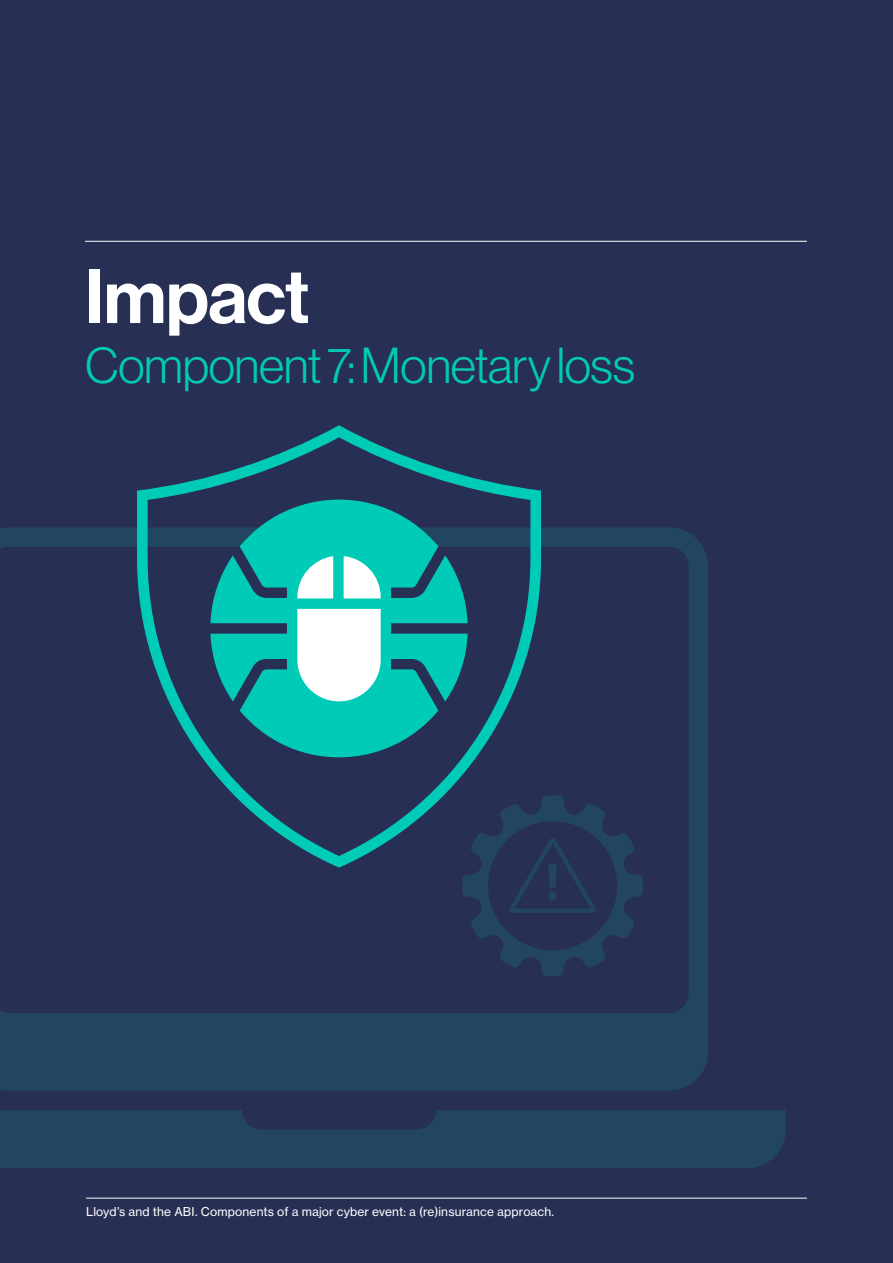
<style>
.page{position:relative;width:893px;height:1263px;background:#282f54}
.page>*{position:absolute;margin:0;border:0;box-sizing:border-box;transform-origin:0 0}
.t1{font:75px "N Haas Grotesk DS Pro 65 Md";letter-spacing:-.01em;color:#fff}
.t2{font:49.5px "N Haas Grotesk DS Pro 45 Lt";letter-spacing:-.005em;color:#00cbb6}
.t3{font:12px "N Haas Grotesk TX Pro 55 Rg";letter-spacing:.015em;color:#fff}
</style>
<div class="page">
<svg style="left:0;top:527px;width:786px;height:641px"></svg>
<hr style="left:85px;top:241px;width:722px;height:1px;background:#fff">
<svg style="left:137px;top:425px;width:404px;height:443px"></svg>
<hr style="left:86px;top:1198px;width:721px;height:1px;background:#fff">
<h1 class="t1" style="left:85px;top:253px;width:226px">Impact</h1>
<h2 class="t2" style="left:85px;top:338px;width:552px">Component 7: Monetary loss</h2>
<p class="t3" style="left:86px;top:1204px;width:469px">Lloyd’s and the ABI. Components of a major cyber event: a (re)insurance approach.</p>
</div>
